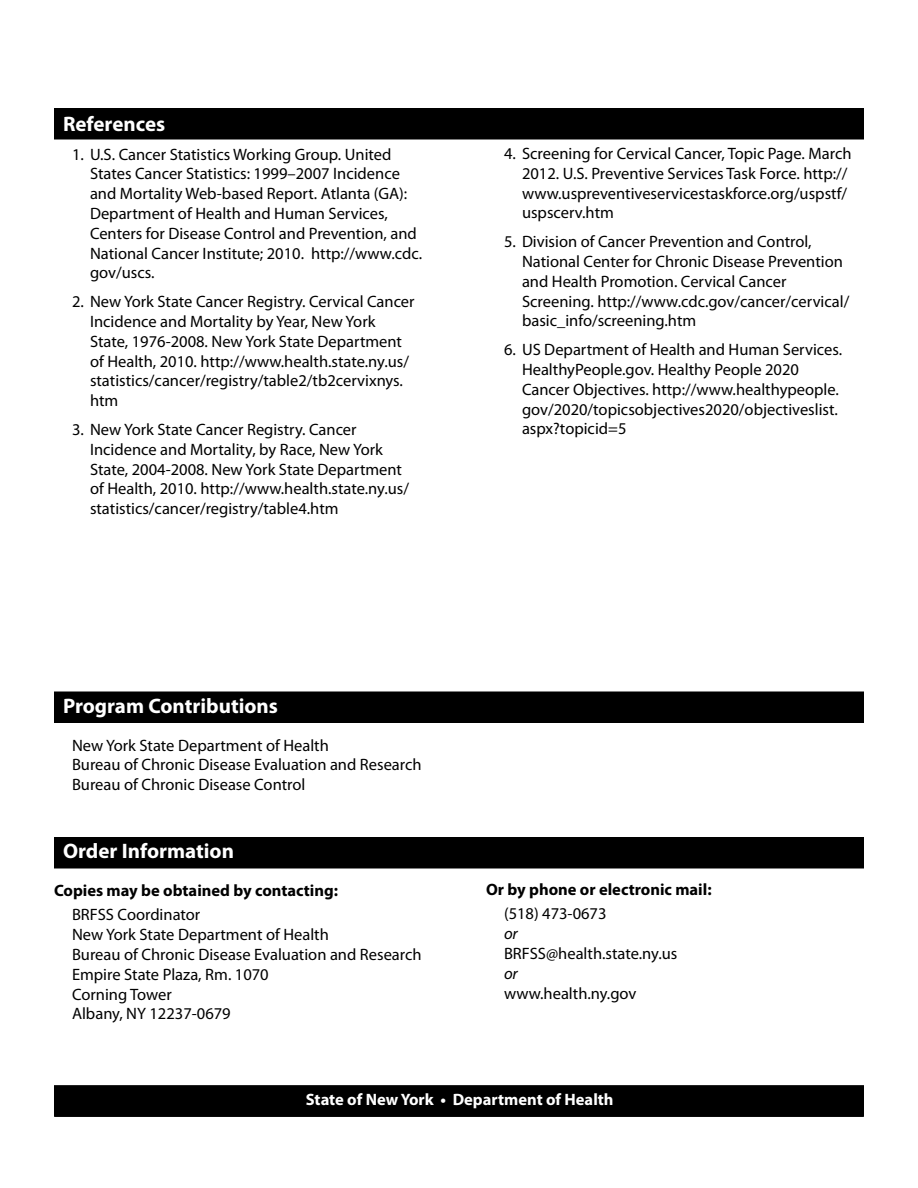
<style>
.page{position:relative;width:918px;height:1188px;background:#fff}
.page>*{position:absolute;margin:0;border:0;box-sizing:border-box;transform-origin:0 0}
.t1{font:700 21px "Myriad Pro";color:#fff}
.t2{font:16.5px/19.8px "Myriad Pro";color:#000}
.t3{font:700 16.5px "Myriad Pro";color:#000}
.t4{font:700 16.5px "Myriad Pro";color:#fff}
.t5{font:italic 16.5px "Myriad Pro";color:#000}
</style>
<div class="page">
<div style="left:55px;top:109px;width:808px;height:30px;background:#000"></div>
<div style="left:54px;top:108px;width:810px;height:32px;border:2px solid #000"></div>
<div style="left:55px;top:838px;width:808px;height:30px;background:#000"></div>
<div style="left:54px;top:837px;width:810px;height:31px;border:2px solid #000"></div>
<div style="left:55px;top:1086px;width:808px;height:30px;background:#000"></div>
<div style="left:54px;top:1085px;width:810px;height:32px;border:2px solid #000"></div>
<div style="left:55px;top:692px;width:808px;height:30px;background:#000"></div>
<div style="left:54px;top:692px;width:810px;height:31px;border:2px solid #000"></div>
<p class="t1" style="left:63px;top:112px;width:104px">References</p>
<p class="t2" style="left:90px;top:145px;width:334px;text-indent:-18px">1. U.S. Cancer Statistics Working Group. United States Cancer Statistics: 1999–2007 Incidence and Mortality Web-based Report. Atlanta (GA):<br>Department of Health and Human Services, Centers for Disease Control and Prevention, and National Cancer Institute; 2010. http://www.cdc. gov/uscs.</p>
<p class="t2" style="left:90px;top:292px;width:326px;text-indent:-18px">2. New York State Cancer Registry. Cervical Cancer Incidence and Mortality by Year, New York State, 1976-2008. New York State Department of Health, 2010. http://www.health.state.ny.us/ statistics/cancer/registry/table2/tb2cervixnys. htm</p>
<p class="t2" style="left:90px;top:420px;width:321px;text-indent:-18px">3. New York State Cancer Registry. Cancer Incidence and Mortality, by Race, New York State, 2004-2008. New York State Department of Health, 2010. http://www.health.state.ny.us/ statistics/cancer/registry/table4.htm</p>
<p class="t2" style="left:522px;top:144px;width:331px;text-indent:-18px">4. Screening for Cervical Cancer, Topic Page. March 2012. U.S. Preventive Services Task Force. http:// www.uspreventiveservicestaskforce.org/uspstf/ uspscerv.htm</p>
<p class="t2" style="left:522px;top:232px;width:329px;text-indent:-18px">5. Division of Cancer Prevention and Control, National Center for Chronic Disease Prevention and Health Promotion. Cervical Cancer Screening. http://www.cdc.gov/cancer/cervical/ basic_info/screening.htm</p>
<p class="t2" style="left:522px;top:340px;width:322px;text-indent:-18px">6. US Department of Health and Human Services.<br>HealthyPeople.gov. Healthy People 2020<br>Cancer Objectives. http://www.healthypeople. gov/2020/topicsobjectives2020/objectiveslist. aspx?topicid=5</p>
<p class="t1" style="left:63px;top:694px;width:216px">Program Contributions</p>
<p class="t2" style="left:72px;top:736px;width:351px">New York State Department of Health<br>Bureau of Chronic Disease Evaluation and Research<br>Bureau of Chronic Disease Control</p>
<p class="t1" style="left:63px;top:839px;width:172px">Order Information</p>
<p class="t3" style="left:54px;top:881px;width:286px">Copies may be obtained by contacting:</p>
<p class="t2" style="left:72px;top:905px;width:351px">BRFSS Coordinator<br>New York State Department of Health<br>Bureau of Chronic Disease Evaluation and Research<br>Empire State Plaza, Rm. 1070<br>Corning Tower<br>Albany, NY 12237-0679</p>
<p class="t3" style="left:486px;top:880px;width:227px">Or by phone or electronic mail:</p>
<p class="t2" style="left:504px;top:904px;width:104px">(518) 473-0673</p>
<p class="t5" style="left:504px;top:925px;width:15px">or</p>
<p class="t2" style="left:504px;top:944px;width:175px">BRFSS@health.state.ny.us</p>
<p class="t5" style="left:504px;top:964px;width:15px">or</p>
<p class="t2" style="left:504px;top:983px;width:134px">www.health.ny.gov</p>
<p class="t4" style="left:306px;top:1091px;width:309px">State of New York • Department of Health</p>
</div>
